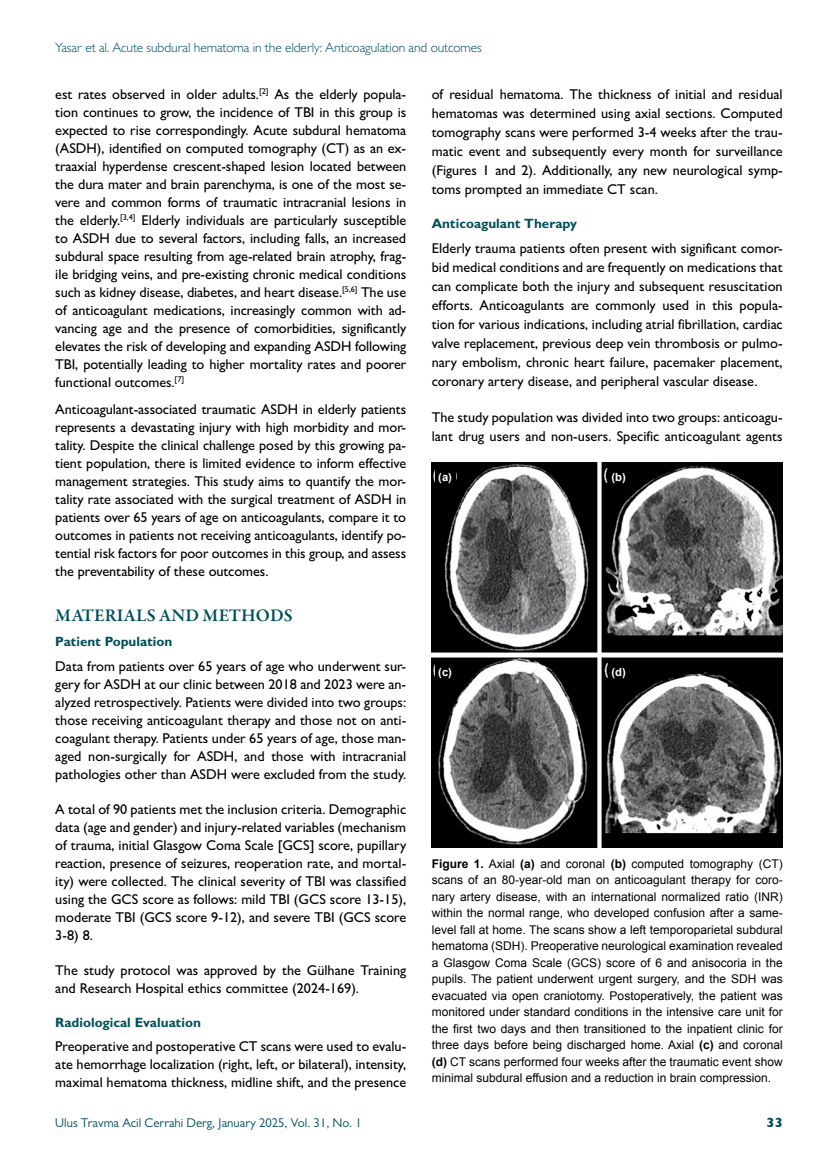
<style>
.page{position:relative;width:838px;height:1170px;background:#fff}
.page>*{position:absolute;margin:0;border:0;box-sizing:border-box;transform-origin:0 0}
.t1{font:600 18px "Garamond Premr Pro";letter-spacing:.005em;color:#004f5a}
.t2{font:500 14.25px/18px "Gill Sans MT Pro";color:#000;text-align:justify}
.t3{font:300 13.5px "Gill Sans MT Pro";letter-spacing:-.005em;color:#004f5a}
.t4{font:700 13.5px "Gill Sans MT Pro";color:#004f5a}
.t5{font:800 13.5px "Gill Sans MT Pro";color:#004f5a}
.t6{font:12.75px "Gill Sans MT Pro";color:#004f5a}
.t7{font:12px/16.5px "Arial";color:#000;text-align:justify}
.t8{font:700 11.25px "Arial";color:#fff}
.s1{font-weight:700}
</style>
<div class="page">
<img style="left:432px;top:463px;width:350px;height:384px">
<div style="left:435px;top:466px;width:20px;height:21px;background:#000"></div>
<div style="left:435px;top:661px;width:20px;height:21px;background:#000"></div>
<div style="left:608px;top:466px;width:21px;height:21px;background:#000"></div>
<div style="left:608px;top:661px;width:21px;height:21px;background:#000"></div>
<p class="t3" style="left:55px;top:39px;width:428px">Yasar et al. Acute subdural hematoma in the elderly: Anticoagulation and outcomes</p>
<p class="t2" style="left:55px;top:85px;width:352px">est rates observed in older adults.<sup>[2]</sup> As the elderly popula&shy;tion continues to grow, the incidence of TBI in this group is expected to rise correspondingly. Acute subdural hematoma (ASDH), identified on computed tomography (CT) as an ex&shy;traaxial hyperdense crescent-shaped lesion located between the dura mater and brain parenchyma, is one of the most se&shy;vere and common forms of traumatic intracranial lesions in the elderly.<sup>[3,4]</sup> Elderly individuals are particularly susceptible to ASDH due to several factors, including falls, an increased subdural space resulting from age-related brain atrophy, frag&shy;ile bridging veins, and pre-existing chronic medical conditions such as kidney disease, diabetes, and heart disease.<sup>[5,6]</sup> The use of anticoagulant medications, increasingly common with ad&shy;vancing age and the presence of comorbidities, significantly elevates the risk of developing and expanding ASDH following TBI, potentially leading to higher mortality rates and poorer functional outcomes.<sup>[7]</sup></p>
<p class="t2" style="left:55px;top:399px;width:352px">Anticoagulant-associated traumatic ASDH in elderly patients represents a devastating injury with high morbidity and mor&shy;tality. Despite the clinical challenge posed by this growing pa&shy;tient population, there is limited evidence to inform effective management strategies. This study aims to quantify the mor&shy;tality rate associated with the surgical treatment of ASDH in patients over 65 years of age on anticoagulants, compare it to outcomes in patients not receiving anticoagulants, identify po&shy;tential risk factors for poor outcomes in this group, and assess the preventability of these outcomes.</p>
<p class="t1" style="left:55px;top:604px;width:239px">MATERIALS AND METHODS</p>
<p class="t4" style="left:55px;top:633px;width:119px">Patient Population</p>
<p class="t2" style="left:55px;top:656px;width:352px">Data from patients over 65 years of age who underwent sur&shy;gery for ASDH at our clinic between 2018 and 2023 were an&shy;alyzed retrospectively. Patients were divided into two groups: those receiving anticoagulant therapy and those not on anti&shy;coagulant therapy. Patients under 65 years of age, those man&shy;aged non-surgically for ASDH, and those with intracranial pathologies other than ASDH were excluded from the study.</p>
<p class="t2" style="left:55px;top:799px;width:352px">A total of 90 patients met the inclusion criteria. Demographic data (age and gender) and injury-related variables (mechanism of trauma, initial Glasgow Coma Scale [GCS] score, pupillary reaction, presence of seizures, reoperation rate, and mortal&shy;ity) were collected. The clinical severity of TBI was classified using the GCS score as follows: mild TBI (GCS score 13-15), moderate TBI (GCS score 9-12), and severe TBI (GCS score 3-8) 8.</p>
<p class="t2" style="left:55px;top:961px;width:352px">The study protocol was approved by the Gülhane Training and Research Hospital ethics committee (2024-169).</p>
<p class="t4" style="left:55px;top:1013px;width:147px">Radiological Evaluation</p>
<p class="t2" style="left:55px;top:1036px;width:352px">Preoperative and postoperative CT scans were used to evalu&shy;ate hemorrhage localization (right, left, or bilateral), intensity, maximal hematoma thickness, midline shift, and the presence</p>
<p class="t2" style="left:432px;top:84px;width:352px;line-height:18.9px">of residual hematoma. The thickness of initial and residual hematomas was determined using axial sections. Computed tomography scans were performed 3-4 weeks after the trau&shy;matic event and subsequently every month for surveillance (Figures 1 and 2). Additionally, any new neurological symp&shy;toms prompted an immediate CT scan.</p>
<p class="t4" style="left:432px;top:215px;width:147px">Anticoagulant Therapy</p>
<p class="t2" style="left:432px;top:239px;width:352px;line-height:18.9px">Elderly trauma patients often present with significant comor&shy;bid medical conditions and are frequently on medications that can complicate both the injury and subsequent resuscitation efforts. Anticoagulants are commonly used in this popula&shy;tion for various indications, including atrial fibrillation, cardiac valve replacement, previous deep vein thrombosis or pulmo&shy;nary embolism, chronic heart failure, pacemaker placement, coronary artery disease, and peripheral vascular disease.</p>
<p class="t2" style="left:432px;top:408px;width:352px;line-height:18.9px">The study population was divided into two groups: anticoagu&shy;lant drug users and non-users. Specific anticoagulant agents</p>
<p class="t8" style="left:438px;top:469px;width:15px">(a)</p>
<p class="t8" style="left:438px;top:664px;width:15px">(c)</p>
<p class="t8" style="left:611px;top:469px;width:16px">(b)</p>
<p class="t8" style="left:611px;top:664px;width:16px">(d)</p>
<p class="t7" style="left:432px;top:855px;width:352px"><span class="s1">Figure 1.</span> Axial <span class="s1">(a)</span> and coronal <span class="s1">(b)</span> computed tomography (CT) scans of an 80-year-old man on anticoagulant therapy for coro&shy;nary artery disease, with an international normalized ratio (INR) within the normal range, who developed confusion after a same&shy;level fall at home. The scans show a left temporoparietal subdural hematoma (SDH). Preoperative neurological examination revealed a Glasgow Coma Scale (GCS) score of 6 and anisocoria in the pupils. The patient underwent urgent surgery, and the SDH was evacuated via open craniotomy. Postoperatively, the patient was monitored under standard conditions in the intensive care unit for the first two days and then transitioned to the inpatient clinic for three days before being discharged home. Axial <span class="s1">(c)</span> and coronal <span class="s1">(d)</span> CT scans performed four weeks after the traumatic event show minimal subdural effusion and a reduction in brain compression.</p>
<p class="t6" style="left:55px;top:1115px;width:308px">Ulus Travma Acil Cerrahi Derg, January 2025, Vol. 31, No. 1</p>
<p class="t5" style="left:766px;top:1114px;width:18px">33</p>
</div>
